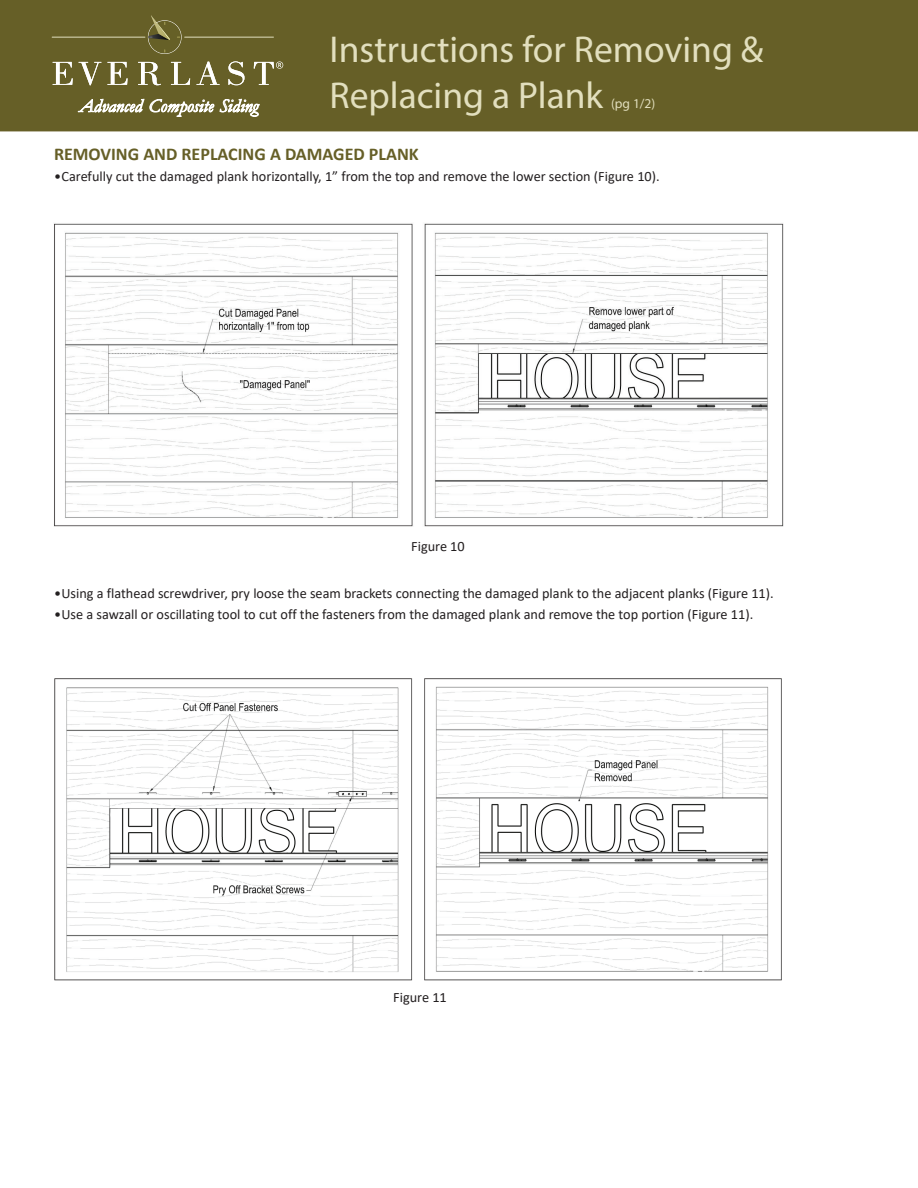
<style>
.page{position:relative;width:918px;height:1188px;background:#fff}
.page>*{position:absolute;margin:0;border:0;box-sizing:border-box;transform-origin:0 0}
.t1{font:37.5px/46.5px "Myriad Pro";color:#e2dfbe}
.t2{font:italic 18.75px "Garamond";letter-spacing:.005em;color:#fff}
.t3{font:700 18px "Calibri";color:#665f27}
.t4{font:14.25px "Calibri";color:#231f20}
.t5{font:13.5px "Myriad Pro";color:#e2dfbe}
</style>
<div class="page">
<div style="left:1px;top:0;width:916px;height:130px;background:#665f27"></div>
<div style="left:148px;top:21px;width:33px;height:33px;border:1px solid #fff;border-radius:50%"></div>
<div style="left:148px;top:21px;width:33px;height:32px;background:#666027;border-radius:50%"></div>
<hr style="left:185px;top:37px;width:88px;height:1px;background:#e2dfbe">
<svg style="left:148px;top:15px;width:22px;height:25px"></svg>
<hr style="left:52px;top:37px;width:93px;height:1px;background:#e2dfbe">
<svg style="left:53px;top:62px;width:20px;height:23px"></svg>
<svg style="left:79px;top:62px;width:22px;height:23px"></svg>
<svg style="left:107px;top:62px;width:21px;height:23px"></svg>
<svg style="left:138px;top:62px;width:23px;height:23px"></svg>
<svg style="left:171px;top:62px;width:19px;height:23px"></svg>
<svg style="left:197px;top:62px;width:23px;height:23px"></svg>
<svg style="left:228px;top:61px;width:17px;height:24px"></svg>
<svg style="left:254px;top:61px;width:29px;height:24px"></svg>
<hr style="left:0;top:0;width:1px;height:131px;background:#665f27">
<hr style="left:917px;top:0;width:1px;height:131px;background:#665f27">
<hr style="left:0;top:130px;width:918px;height:1px;background:#665f27">
<img style="left:54px;top:223px;width:730px;height:304px">
<img style="left:54px;top:678px;width:728px;height:303px">
<h2 class="t2" style="left:80px;top:93px;width:180px">Advanced Composite Siding</h2>
<h1 class="t1" style="left:329px;top:25px;width:436px">Instructions for Removing &amp;<br>Replacing a Plank</h1>
<p class="t5" style="left:611px;top:95px;width:46px">(pg 1/2)</p>
<p class="t3" style="left:54px;top:142px;width:366px">REMOVING AND REPLACING A DAMAGED PLANK</p>
<p class="t4" style="left:54px;top:166px;width:607px">•Carefully cut the damaged plank horizontally, 1” from the top and remove the lower section (Figure 10).</p>
<p class="t4" style="left:411px;top:537px;width:55px">Figure 10</p>
<p class="t4" style="left:54px;top:584px;width:721px">•Using a flathead screwdriver, pry loose the seam brackets connecting the damaged plank to the adjacent planks (Figure 11).</p>
<p class="t4" style="left:54px;top:604px;width:701px">•Use a sawzall or oscillating tool to cut off the fasteners from the damaged plank and remove the top portion (Figure 11).</p>
<p class="t4" style="left:393px;top:988px;width:55px">Figure 11</p>
</div>
